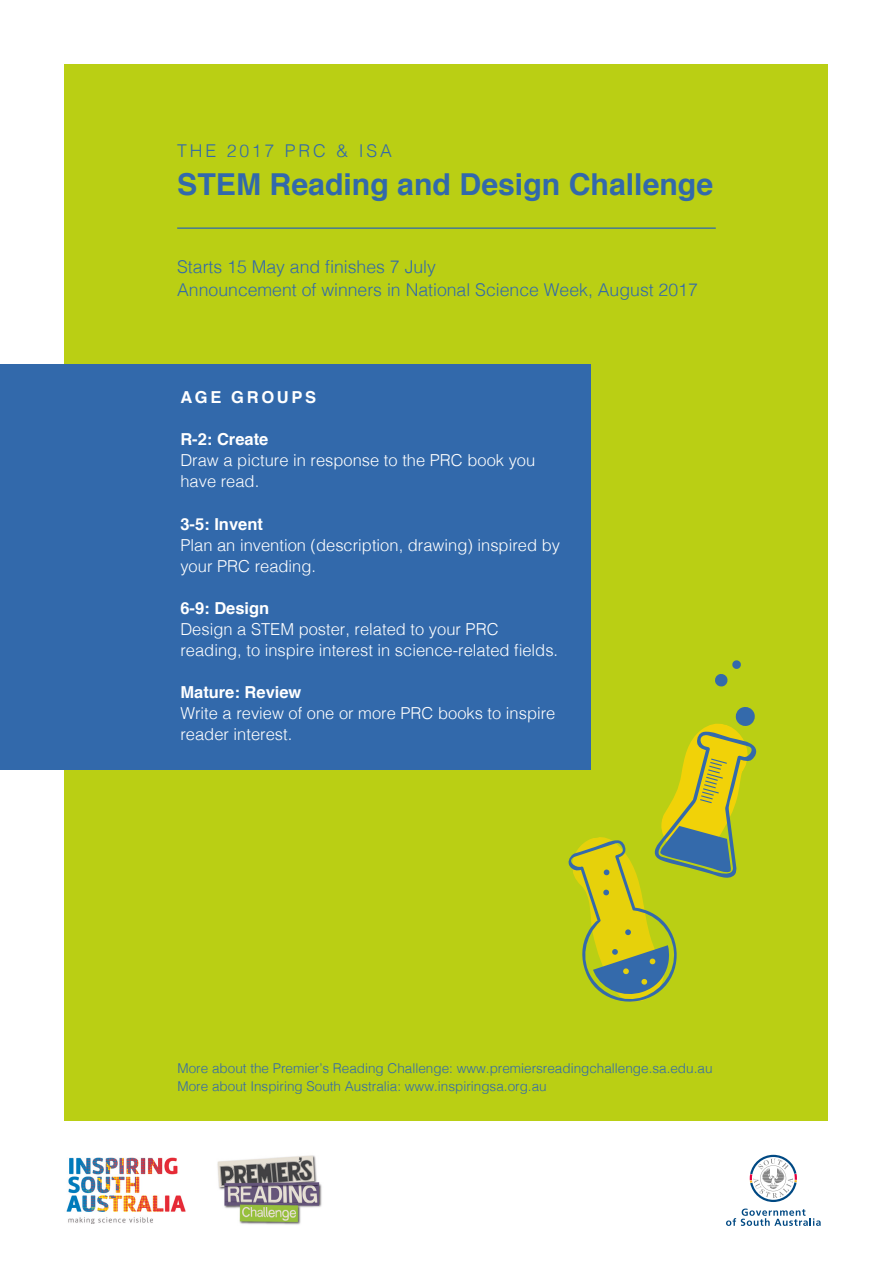
<style>
.page{position:relative;width:893px;height:1263px;background:#fff}
.page>*{position:absolute;margin:0;border:0;box-sizing:border-box;transform-origin:0 0}
.t1{font:700 30.3px "Helvetica";color:#3269ab}
.t2{font:300 17.7px "Helvetica";color:#3269ab}
.t3{font:300 17.7px "Helvetica";letter-spacing:.16em;color:#3269ab}
.BodyContent__White{font:300 16.5px/21px "Helvetica";color:#fff}
.BodyContent__White-2{font:700 16.5px "Helvetica";color:#fff}
.BodyContent__White-3{font:700 16.5px "Helvetica";letter-spacing:.16em;color:#fff}
.t4{font:300 13.5px "Helvetica";color:#3269ab}
</style>
<div class="page">
<div style="left:65px;top:65px;width:763px;height:1055px;background:#bacf14"></div>
<img style="left:66px;top:1157px;width:120px;height:66px">
<img style="left:217px;top:1155px;width:105px;height:70px">
<svg style="left:750px;top:1155px;width:47px;height:47px"></svg>
<svg style="left:726px;top:1208px;width:95px;height:18px"></svg>
<svg style="left:568px;top:707px;width:189px;height:295px"></svg>
<svg style="left:715px;top:660px;width:26px;height:27px"></svg>
<div style="left:1px;top:364px;width:590px;height:406px;background:#3269ab"></div>
<hr style="left:177px;top:227px;width:539px;height:2px;background:#3269ab">
<p class="t3" style="left:177px;top:135px;width:216px">THE 2017 PRC &amp; ISA</p>
<p class="t1" style="left:177px;top:160px;width:538px">STEM Reading and Design Challenge</p>
<p class="t2" style="left:177px;top:252px;width:260px">Starts 15 May and finishes 7 July</p>
<p class="t2" style="left:177px;top:274px;width:522px">Announcement of winners in National Science Week, August 2017</p>
<h2 class="BodyContent__White-3" style="left:180px;top:384px;width:137px">AGE GROUPS</h2>
<p class="BodyContent__White-2" style="left:180px;top:426px;width:90px">R-2: Create</p>
<p class="BodyContent__White" style="left:180px;top:449px;width:356px">Draw a picture in response to the PRC book you have read.</p>
<p class="BodyContent__White-2" style="left:180px;top:510px;width:84px">3-5: Invent</p>
<p class="BodyContent__White" style="left:180px;top:533px;width:381px">Plan an invention (description, drawing) inspired by your PRC reading.</p>
<p class="BodyContent__White-2" style="left:180px;top:595px;width:90px">6-9: Design</p>
<p class="BodyContent__White" style="left:180px;top:617px;width:379px">Design a STEM poster, related to your PRC reading, to inspire interest in science-related fields.</p>
<p class="BodyContent__White-2" style="left:180px;top:679px;width:123px">Mature: Review</p>
<p class="BodyContent__White" style="left:180px;top:702px;width:377px">Write a review of one or more PRC books to inspire reader interest.</p>
<p class="t4" style="left:178px;top:1057px;width:536px">More about the Premier’s Reading Challenge: www.premiersreadingchallenge.sa.edu.au</p>
<p class="t4" style="left:178px;top:1075px;width:371px">More about Inspiring South Australia: www.inspiringsa.org.au</p>
</div>
